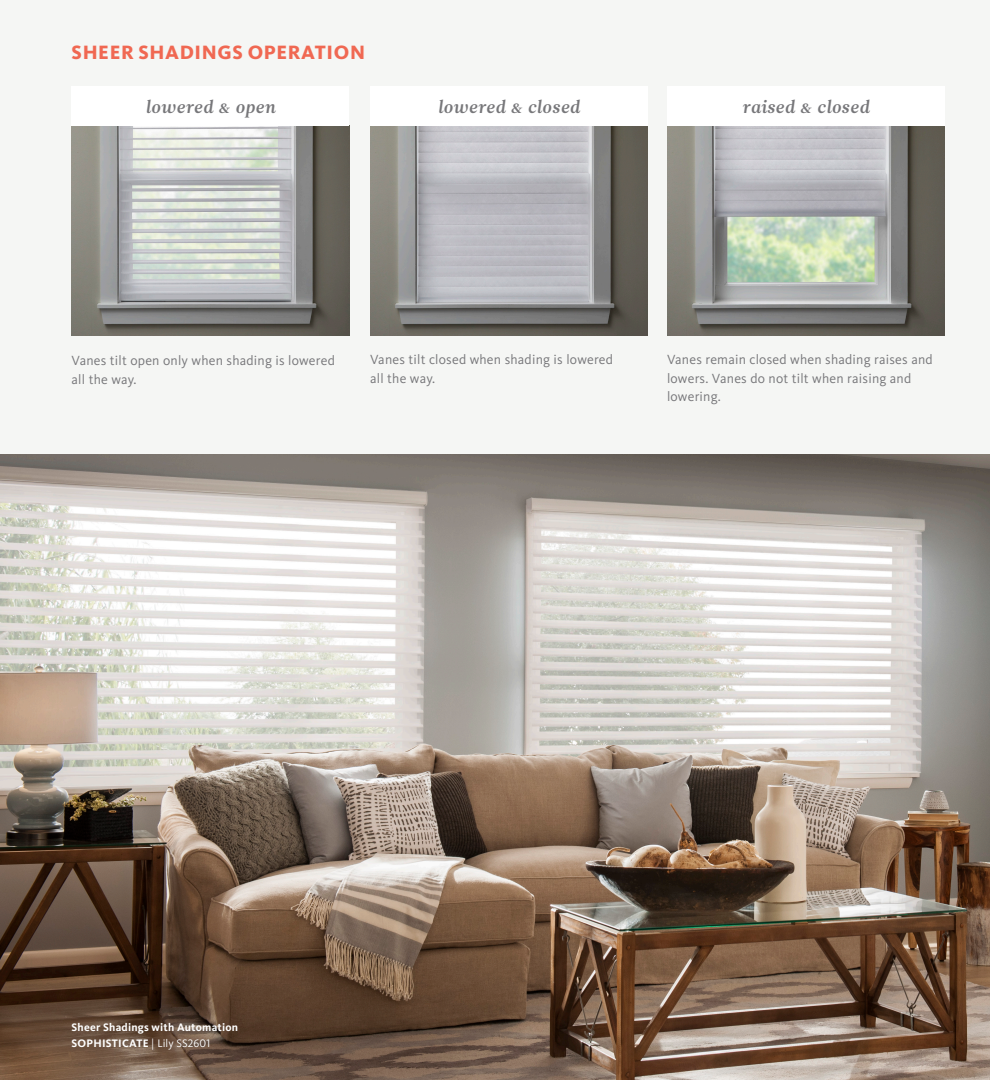
<style>
.page{position:relative;width:990px;height:1080px;background:#fff}
.page>*{position:absolute;margin:0;border:0;box-sizing:border-box;transform-origin:0 0}
.TECH_AHead{font:800 20px "Kievit OT";letter-spacing:.03em;color:#f06852}
.Headline_SubText{font:17.5px "Leitura News Italic 3";letter-spacing:.01em;color:#77777a}
.TECH_TEXT{font:13.75px/18.8px "Kievit OT";letter-spacing:.015em;color:#77777a}
.Caption_Product_Type{font:700 11.25px "Kievit OT";letter-spacing:.02em;color:#fff}
.Caption_Product_Color{font:700 11.25px "Kievit OT";letter-spacing:.02em;color:#fff}
.s1{font-weight:400}
</style>
<div class="page">
<div style="left:0;top:0;width:990px;height:454px;background:#f5f6f4"></div>
<img style="left:72px;top:126px;width:277px;height:210px">
<div style="left:72px;top:86px;width:277px;height:40px;background:#fff"></div>
<img style="left:370px;top:126px;width:278px;height:210px">
<div style="left:370px;top:86px;width:278px;height:40px;background:#fff"></div>
<img style="left:667px;top:126px;width:278px;height:210px">
<div style="left:667px;top:86px;width:278px;height:40px;background:#fff"></div>
<img style="left:0;top:454px;width:990px;height:626px">
<p class="TECH_AHead" style="left:72px;top:40px;width:295px">SHEER SHADINGS OPERATION</p>
<p class="Headline_SubText" style="left:145px;top:96px;width:131px">lowered &amp; open</p>
<p class="Headline_SubText" style="left:438px;top:96px;width:143px">lowered &amp; closed</p>
<p class="Headline_SubText" style="left:742px;top:96px;width:129px">raised &amp; closed</p>
<p class="TECH_TEXT" style="left:72px;top:351px;width:265px">Vanes tilt open only when shading is lowered all the way.</p>
<p class="TECH_TEXT" style="left:370px;top:350px;width:244px">Vanes tilt closed when shading is lowered all the way.</p>
<p class="TECH_TEXT" style="left:667px;top:350px;width:267px">Vanes remain closed when shading raises and lowers. Vanes do not tilt when raising and lowering.</p>
<p class="Caption_Product_Type" style="left:72px;top:1021px;width:168px">Sheer Shadings with Automation</p>
<p class="Caption_Product_Color" style="left:72px;top:1037px;width:140px">SOPHISTICATE <span class="s1">| Lily SS2601</span></p>
</div>
